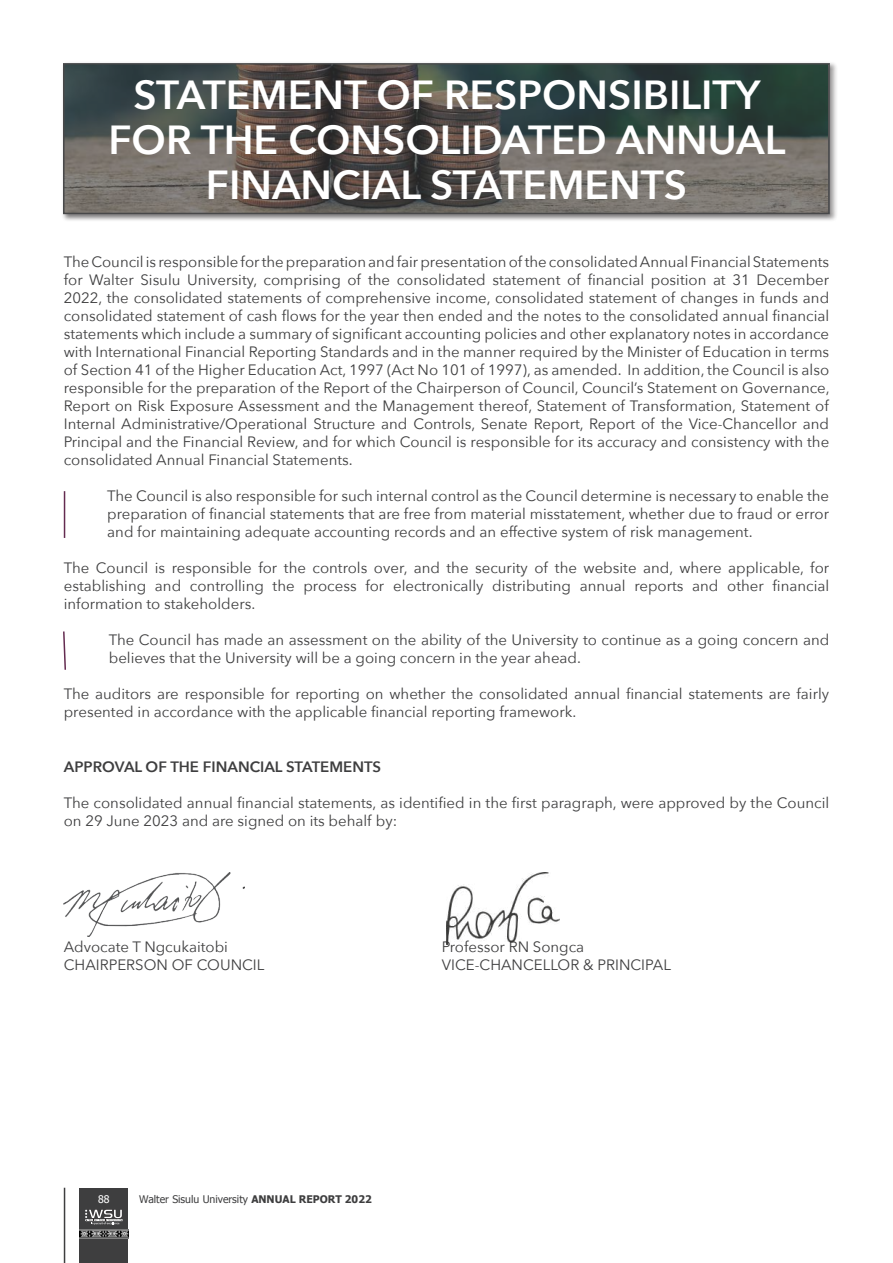
<style>
.page{position:relative;width:893px;height:1263px;background:#fff}
.page>*{position:absolute;margin:0;border:0;box-sizing:border-box;transform-origin:0 0}
.t1{font:600 40.5px/45px "Avenir Next";color:#fff;text-align:center}
.t2{font:15px/18px "Avenir Next";color:#3e3e3f;text-align:justify}
.t3{font:600 15px "Avenir Next";color:#3e3e3f}
.t4{font:10.5px "Tahoma";color:#3e3e3f}
.t5{font:10.5px "Tahoma";color:#fff}
.s1{font-weight:700}
</style>
<div class="page">
<div style="left:80px;top:1188px;width:48px;height:75px;background:#3e3e3f"></div>
<hr style="left:64px;top:1188px;width:1px;height:75px;background:#3e3e3f">
<svg style="left:85px;top:1209px;width:38px;height:16px"></svg>
<img style="left:80px;top:1229px;width:48px;height:9px">
<div style="left:61px;top:61px;width:776px;height:161px;background:#231f20;opacity:.6"></div>
<svg style="left:64px;top:64px;width:765px;height:149px;background:#535551"></svg>
<img style="left:446px;top:873px;width:114px;height:71px">
<hr style="left:64px;top:491px;width:1px;height:47px;background:#642b50">
<svg style="left:63px;top:631px;width:3px;height:39px"></svg>
<img style="left:64px;top:873px;width:181px;height:64px">
<h1 class="t1" style="left:108px;top:71px;width:679px">STATEMENT OF RESPONSIBILITY<br>FOR THE CONSOLIDATED ANNUAL<br>FINANCIAL STATEMENTS</h1>
<p class="t2" style="left:64px;top:253px;width:767px">The Council is responsible for the preparation and fair presentation of the consolidated Annual Financial Statements for Walter Sisulu University, comprising of the consolidated statement of financial position at 31 December 2022, the consolidated statements of comprehensive income, consolidated statement of changes in funds and consolidated statement of cash flows for the year then ended and the notes to the consolidated annual financial statements which include a summary of significant accounting policies and other explanatory notes in accordance with International Financial Reporting Standards and in the manner required by the Minister of Education in terms of Section 41 of the Higher Education Act, 1997 (Act No 101 of 1997), as amended. In addition, the Council is also responsible for the preparation of the Report of the Chairperson of Council, Council’s Statement on Governance, Report on Risk Exposure Assessment and the Management thereof, Statement of Transformation, Statement of Internal Administrative/Operational Structure and Controls, Senate Report, Report of the Vice-Chancellor and Principal and the Financial Review, and for which Council is responsible for its accuracy and consistency with the consolidated Annual Financial Statements.</p>
<p class="t2" style="left:107px;top:487px;width:723px">The Council is also responsible for such internal control as the Council determine is necessary to enable the preparation of financial statements that are free from material misstatement, whether due to fraud or error and for maintaining adequate accounting records and an effective system of risk management.</p>
<p class="t2" style="left:64px;top:559px;width:767px">The Council is responsible for the controls over, and the security of the website and, where applicable, for establishing and controlling the process for electronically distributing annual reports and other financial information to stakeholders.</p>
<p class="t2" style="left:109px;top:631px;width:722px">The Council has made an assessment on the ability of the University to continue as a going concern and believes that the University will be a going concern in the year ahead.</p>
<p class="t2" style="left:64px;top:685px;width:767px">The auditors are responsible for reporting on whether the consolidated annual financial statements are fairly presented in accordance with the applicable financial reporting framework.</p>
<p class="t3" style="left:64px;top:753px;width:319px">APPROVAL OF THE FINANCIAL STATEMENTS</p>
<p class="t2" style="left:64px;top:793px;width:767px">The consolidated annual financial statements, as identified in the first paragraph, were approved by the Council on 29 June 2023 and are signed on its behalf by:</p>
<p class="t2" style="left:64px;top:937px;width:166px">Advocate T Ngcukaitobi</p>
<p class="t2" style="left:442px;top:937px;width:144px">Professor RN Songca</p>
<p class="t2" style="left:64px;top:955px;width:202px">CHAIRPERSON OF COUNCIL</p>
<p class="t2" style="left:442px;top:955px;width:231px">VICE-CHANCELLOR &amp; PRINCIPAL</p>
<p class="t5" style="left:98px;top:1192px;width:13px">88</p>
<p class="t4" style="left:139px;top:1192px;width:234px">Walter Sisulu University <span class="s1">ANNUAL REPORT 2022</span></p>
</div>
